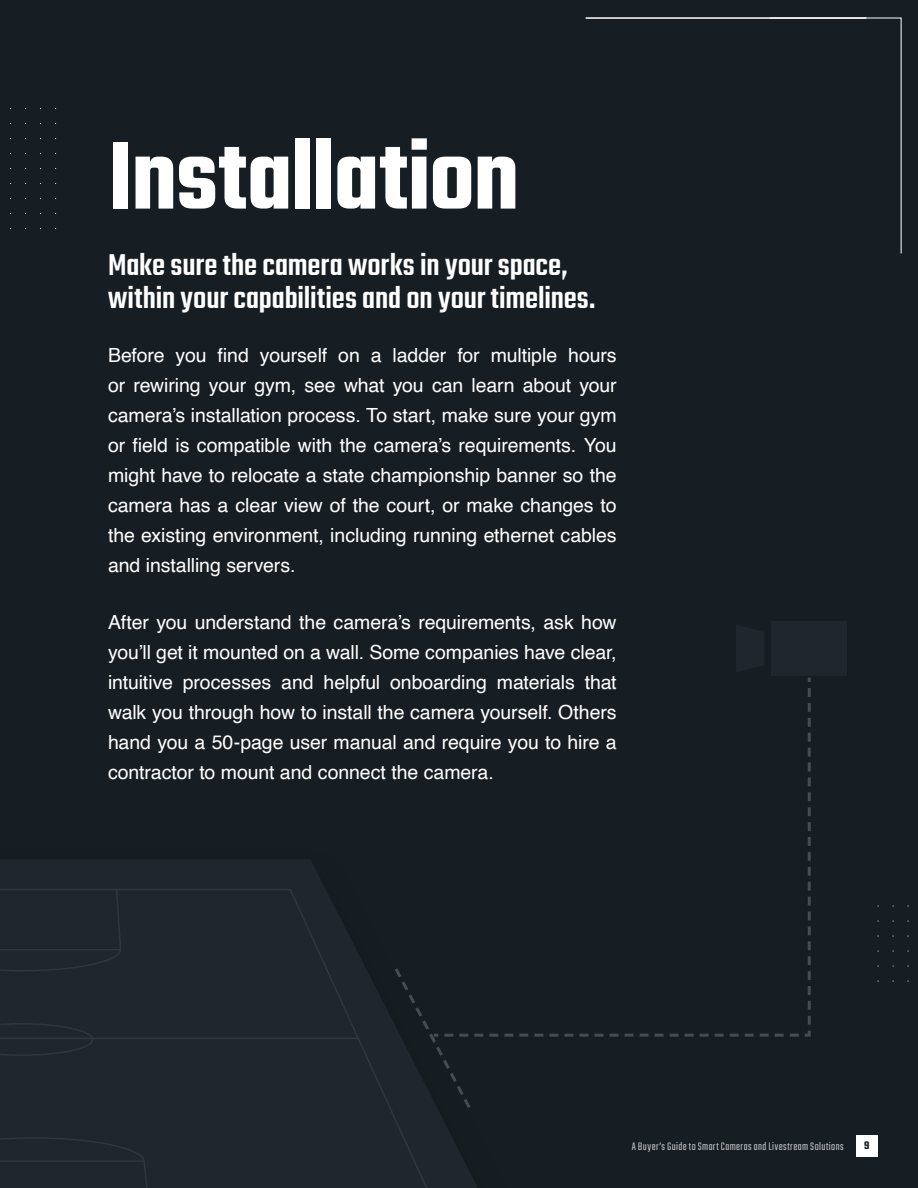
<style>
.page{position:relative;width:918px;height:1188px;background:#171e23}
.page>*{position:absolute;margin:0;border:0;box-sizing:border-box;transform-origin:0 0}
.t1{font:600 105px "Teko";letter-spacing:-.015em;color:#fff}
.t2{font:500 33px/33px "Teko";color:#fff}
.t3{font:19.5px/30px "Helvetica";letter-spacing:-.005em;color:#fff;text-align:justify}
.t4{font:300 12px "Teko";letter-spacing:.035em;color:#fff}
.t5{font:600 12px "Teko";color:#171e23}
</style>
<div class="page">
<div style="left:856px;top:1135px;width:22px;height:21px;background:#fff"></div>
<svg style="left:866px;top:17px;width:36px;height:237px"></svg>
<hr style="left:586px;top:17px;width:280px;height:2px;background:#fff">
<svg style="left:804px;top:677px;width:7px;height:360px"></svg>
<svg style="left:595px;top:1033px;width:204px;height:4px"></svg>
<div style="left:772px;top:621px;width:75px;height:55px;background:#232a32"></div>
<svg style="left:0;top:888px;width:482px;height:300px"></svg>
<div style="left:0;top:888px;width:122px;height:84px;background:#1f262d"></div>
<div style="left:0;top:1136px;width:161px;height:52px;background:#1f262d"></div>
<h1 class="t1" style="left:108px;top:112px;width:412px">Installation</h1>
<h2 class="t2" style="left:108px;top:251px;width:489px">Make sure the camera works in your space, within your capabilities and on your timelines.</h2>
<p class="t3" style="left:108px;top:341px;width:510px">Before you find yourself on a ladder for multiple hours or rewiring your gym, see what you can learn about your camera’s installation process. To start, make sure your gym or field is compatible with the camera’s requirements. You might have to relocate a state championship banner so the camera has a clear view of the court, or make changes to the existing environment, including running ethernet cables and installing servers.</p>
<p class="t3" style="left:108px;top:608px;width:510px">After you understand the camera’s requirements, ask how you’ll get it mounted on a wall. Some companies have clear, intuitive processes and helpful onboarding materials that walk you through how to install the camera yourself. Others hand you a 50-page user manual and require you to hire a contractor to mount and connect the camera.</p>
<p class="t4" style="left:632px;top:1139px;width:214px">A Buyer’s Guide to Smart Cameras and Livestream Solutions</p>
<p class="t5" style="left:864px;top:1138px;width:7px">9</p>
</div>
